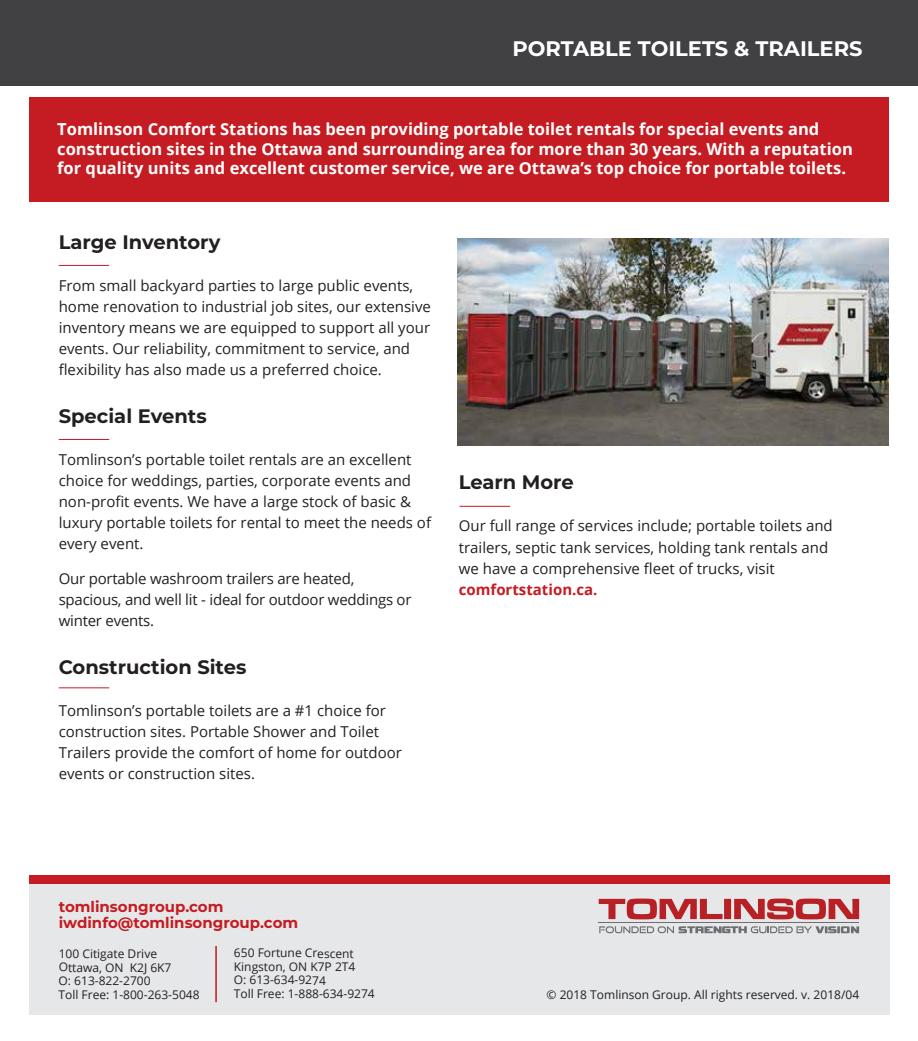
<style>
.page{position:relative;width:918px;height:1041px;background:#fff}
.page>*{position:absolute;margin:0;border:0;box-sizing:border-box;transform-origin:0 0}
.t1{font:700 21px "Montserrat";color:#fff}
.t2{font:700 19.5px "Montserrat";color:#231f20}
.t3{font:700 16.5px/19.5px "Open Sans";color:#fff}
.t4{font:15px/21px "Open Sans";color:#231f20}
.t5{font:700 15px/16.4px "Montserrat";color:#c41c22}
.t6{font:700 15px "Open Sans";color:#c41c22}
.t7{font:12px/13.5px "Open Sans";letter-spacing:-.005em;color:#231f20}
</style>
<div class="page">
<div style="left:0;top:0;width:918px;height:86px;background:#414042"></div>
<div style="left:30px;top:97px;width:859px;height:104px;background:#c41c22"></div>
<div style="left:29px;top:875px;width:860px;height:139px;background:#e6e7e8"></div>
<div style="left:29px;top:875px;width:860px;height:8px;background:#c41c22"></div>
<svg style="left:599px;top:898px;width:124px;height:21px"></svg>
<div style="left:724px;top:898px;width:7px;height:20px;background:#b72126"></div>
<svg style="left:734px;top:898px;width:125px;height:21px"></svg>
<svg style="left:599px;top:926px;width:260px;height:6px"></svg>
<hr style="left:598px;top:922px;width:261px;height:1px;background:#6d6e71">
<hr style="left:215px;top:945px;width:2px;height:56px;background:#c41c22">
<hr style="left:59px;top:265px;width:50px;height:1px;background:#c41c22">
<hr style="left:59px;top:439px;width:50px;height:1px;background:#c41c22">
<hr style="left:59px;top:687px;width:50px;height:1px;background:#c41c22">
<hr style="left:460px;top:506px;width:50px;height:1px;background:#c41c22">
<img style="left:458px;top:238px;width:431px;height:207px">
<h1 class="t1" style="left:512px;top:34px;width:352px">PORTABLE TOILETS &amp; TRAILERS</h1>
<p class="t3" style="left:57px;top:119px;width:797px">Tomlinson Comfort Stations has been providing portable toilet rentals for special events and construction sites in the Ottawa and surrounding area for more than 30 years. With a reputation for quality units and excellent customer service, we are Ottawa’s top choice for portable toilets.</p>
<h2 class="t2" style="left:59px;top:228px;width:163px">Large Inventory</h2>
<p class="t4" style="left:59px;top:274px;width:374px">From small backyard parties to large public events, home renovation to industrial job sites, our extensive inventory means we are equipped to support all your events. Our reliability, commitment to service, and flexibility has also made us a preferred choice.</p>
<h2 class="t2" style="left:59px;top:402px;width:149px">Special Events</h2>
<p class="t4" style="left:59px;top:448px;width:374px">Tomlinson’s portable toilet rentals are an excellent choice for weddings, parties, corporate events and non-profit events. We have a large stock of basic &amp; luxury portable toilets for rental to meet the needs of every event.</p>
<p class="t4" style="left:59px;top:567px;width:354px">Our portable washroom trailers are heated, spacious, and well lit - ideal for outdoor weddings or winter events.</p>
<h2 class="t2" style="left:59px;top:652px;width:189px">Construction Sites</h2>
<p class="t4" style="left:59px;top:699px;width:345px">Tomlinson’s portable toilets are a #1 choice for construction sites. Portable Shower and Toilet Trailers provide the comfort of home for outdoor events or construction sites.</p>
<h2 class="t2" style="left:459px;top:468px;width:116px">Learn More</h2>
<p class="t4" style="left:459px;top:515px;width:375px">Our full range of services include; portable toilets and trailers, septic tank services, holding tank rentals and we have a comprehensive fleet of trucks, visit</p>
<p class="t6" style="left:459px;top:578px;width:140px">comfortstation.ca.</p>
<p class="t5" style="left:59px;top:897px;width:241px">tomlinsongroup.com iwdinfo@tomlinsongroup.com</p>
<p class="t7" style="left:234px;top:945px;width:143px">650 Fortune Crescent<br>Kingston, ON K7P 2T4<br>O: 613-634-9274<br>Toll Free: 1-888-634-9274</p>
<p class="t7" style="left:59px;top:946px;width:143px">100 Citigate Drive<br>Ottawa, ON K2J 6K7<br>O: 613-822-2700<br>Toll Free: 1-800-263-5048</p>
<p class="t7" style="left:547px;top:987px;width:314px">© 2018 Tomlinson Group. All rights reserved. v. 2018/04</p>
</div>
